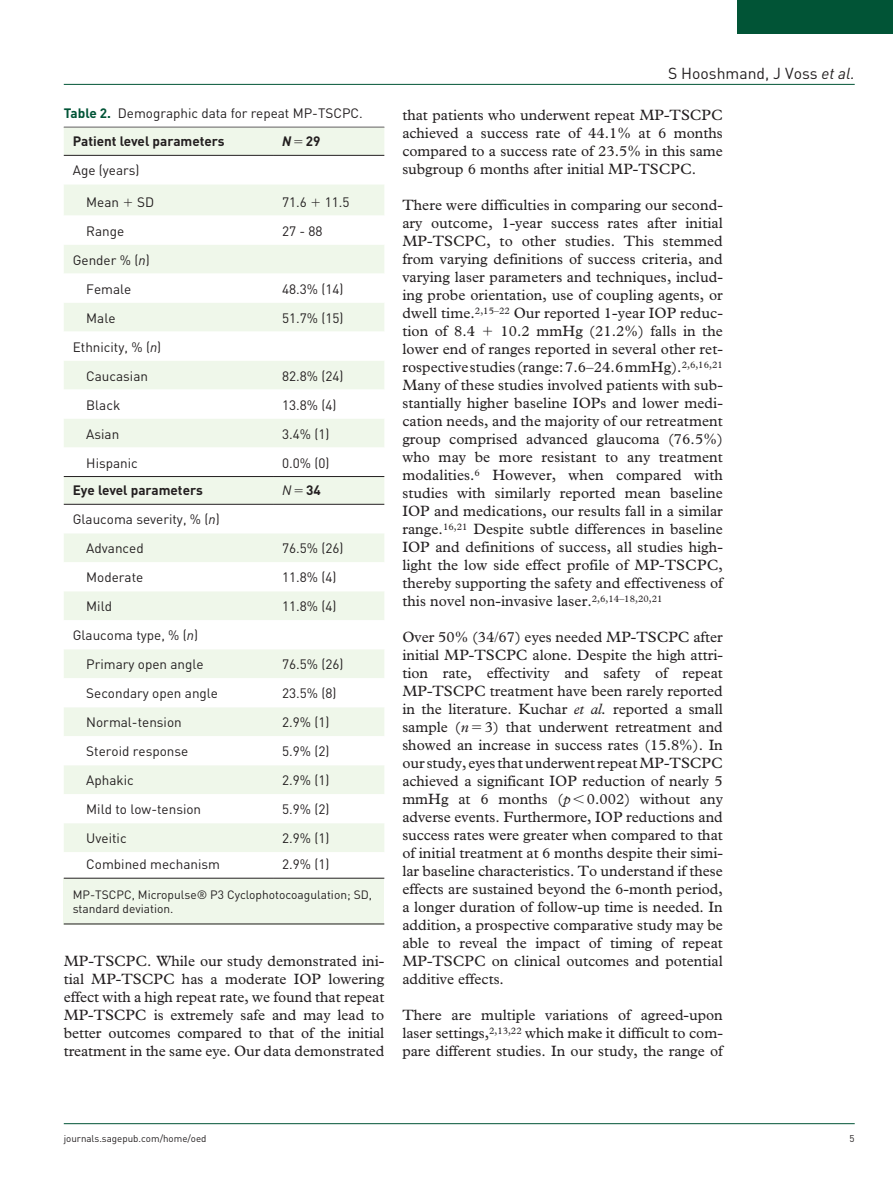
<style>
.page{position:relative;width:893px;height:1191px;background:#fff}
.page>*{position:absolute;margin:0;border:0;box-sizing:border-box;transform-origin:0 0}
.t1{font:15.75px "DIN";color:#231f20}
.Text-Indent{font:15px/18px "Plantin Std";color:#231f20;text-align:justify}
.Text{font:15px/18px "Plantin Std";color:#231f20;text-align:justify}
.TT{font:13.5px "DIN";color:#231f20}
.TN{font:13.5px "DIN";color:#231f20}
.CH-FIRST_COL_LEFT{font:700 13.5px "DIN";color:#231f20}
.CH{font:700 13.5px "DIN";color:#231f20}
.SO{font:12px/14.2px "DIN";color:#231f20}
.t2{font:9.75px "DIN";color:#231f20}
.s1{font-weight:700;color:#015436}
.s2{font-style:italic}
.s3{font-weight:400;font-style:italic}
</style>
<div class="page">
<hr style="left:64px;top:84px;width:791px;height:1px;background:#015436">
<hr style="left:64px;top:1123px;width:791px;height:1px;background:#015436">
<div style="left:738px;top:0;width:155px;height:34px;background:#015436"></div>
<div style="left:63px;top:878px;width:321px;height:46px;background:#eff7ea"></div>
<hr style="left:64px;top:127px;width:320px;height:1px;background:#231f20">
<hr style="left:64px;top:923px;width:320px;height:1px;background:#231f20">
<div style="left:64px;top:128px;width:320px;height:27px;background:#eff7ea"></div>
<svg style="left:64px;top:185px;width:320px;height:667px;fill:#eff7ea"></svg>
<hr style="left:273px;top:155px;width:111px;height:1px;background:#231f20">
<hr style="left:64px;top:155px;width:209px;height:1px;background:#231f20">
<hr style="left:64px;top:877px;width:209px;height:1px;background:#231f20">
<hr style="left:273px;top:877px;width:111px;height:1px;background:#231f20">
<hr style="left:64px;top:504px;width:209px;height:1px;background:#231f20">
<hr style="left:273px;top:504px;width:111px;height:1px;background:#231f20">
<hr style="left:64px;top:476px;width:209px;height:1px;background:#231f20">
<hr style="left:273px;top:476px;width:111px;height:1px;background:#231f20">
<svg style="left:294px;top:140px;width:8px;height:3px"></svg>
<svg style="left:124px;top:198px;width:8px;height:8px"></svg>
<svg style="left:312px;top:198px;width:8px;height:8px"></svg>
<svg style="left:295px;top:489px;width:8px;height:3px"></svg>
<p class="TN" style="left:64px;top:105px;width:300px"><span class="s1">Table 2.</span> Demographic data for repeat MP-TSCPC.</p>
<p class="CH-FIRST_COL_LEFT" style="left:73px;top:133px;width:153px">Patient level parameters</p>
<p class="CH" style="left:282px;top:133px;width:40px"><span class="s2">N</span> 29</p>
<p class="TT" style="left:73px;top:162px;width:68px">Age (years)</p>
<p class="TT" style="left:86px;top:193px;width:34px">Mean</p>
<p class="TT" style="left:137px;top:193px;width:19px">SD</p>
<p class="TT" style="left:282px;top:193px;width:26px">71.6</p>
<p class="TT" style="left:325px;top:193px;width:26px">11.5</p>
<p class="TT" style="left:86px;top:222px;width:40px">Range</p>
<p class="TT" style="left:282px;top:222px;width:42px">27 - 88</p>
<p class="TT" style="left:73px;top:251px;width:78px">Gender % (<span class="s2">n</span>)</p>
<p class="TT" style="left:86px;top:280px;width:47px">Female</p>
<p class="TT" style="left:282px;top:280px;width:63px">48.3% (14)</p>
<p class="TT" style="left:86px;top:309px;width:31px">Male</p>
<p class="TT" style="left:282px;top:309px;width:63px">51.7% (15)</p>
<p class="TT" style="left:73px;top:338px;width:90px">Ethnicity, % (<span class="s2">n</span>)</p>
<p class="TT" style="left:86px;top:367px;width:63px">Caucasian</p>
<p class="TT" style="left:282px;top:367px;width:63px">82.8% (24)</p>
<p class="TT" style="left:86px;top:396px;width:35px">Black</p>
<p class="TT" style="left:282px;top:396px;width:56px">13.8% (4)</p>
<p class="TT" style="left:86px;top:425px;width:35px">Asian</p>
<p class="TT" style="left:282px;top:425px;width:49px">3.4% (1)</p>
<p class="TT" style="left:86px;top:454px;width:53px">Hispanic</p>
<p class="TT" style="left:282px;top:454px;width:49px">0.0% (0)</p>
<p class="CH-FIRST_COL_LEFT" style="left:73px;top:481px;width:132px">Eye level parameters</p>
<p class="CH" style="left:282px;top:481px;width:40px"><span class="s3">N</span> 34</p>
<p class="TT" style="left:73px;top:511px;width:149px">Glaucoma severity, % (<span class="s2">n</span>)</p>
<p class="TT" style="left:86px;top:540px;width:59px">Advanced</p>
<p class="TT" style="left:282px;top:540px;width:63px">76.5% (26)</p>
<p class="TT" style="left:86px;top:569px;width:59px">Moderate</p>
<p class="TT" style="left:282px;top:569px;width:56px">11.8% (4)</p>
<p class="TT" style="left:86px;top:598px;width:27px">Mild</p>
<p class="TT" style="left:282px;top:598px;width:56px">11.8% (4)</p>
<p class="TT" style="left:73px;top:627px;width:127px">Glaucoma type, % (<span class="s2">n</span>)</p>
<p class="TT" style="left:86px;top:656px;width:119px">Primary open angle</p>
<p class="TT" style="left:282px;top:656px;width:63px">76.5% (26)</p>
<p class="TT" style="left:86px;top:685px;width:133px">Secondary open angle</p>
<p class="TT" style="left:282px;top:685px;width:56px">23.5% (8)</p>
<p class="TT" style="left:86px;top:714px;width:97px">Normal-tension</p>
<p class="TT" style="left:282px;top:714px;width:49px">2.9% (1)</p>
<p class="TT" style="left:86px;top:743px;width:104px">Steroid response</p>
<p class="TT" style="left:282px;top:743px;width:49px">5.9% (2)</p>
<p class="TT" style="left:86px;top:772px;width:49px">Aphakic</p>
<p class="TT" style="left:282px;top:772px;width:49px">2.9% (1)</p>
<p class="TT" style="left:86px;top:801px;width:116px">Mild to low-tension</p>
<p class="TT" style="left:282px;top:801px;width:49px">5.9% (2)</p>
<p class="TT" style="left:86px;top:830px;width:42px">Uveitic</p>
<p class="TT" style="left:282px;top:830px;width:49px">2.9% (1)</p>
<p class="TT" style="left:86px;top:856px;width:135px">Combined mechanism</p>
<p class="TT" style="left:282px;top:856px;width:49px">2.9% (1)</p>
<p class="SO" style="left:73px;top:887px;width:301px">MP-TSCPC, Micropulse® P3 Cyclophotocoagulation; SD, standard deviation.</p>
<p class="Text" style="left:64px;top:952px;width:322px">MP-TSCPC. While our study demonstrated ini&shy;tial MP-TSCPC has a moderate IOP lowering effect with a high repeat rate, we found that repeat MP-TSCPC is extremely safe and may lead to better outcomes compared to that of the initial treatment in the same eye. Our data demonstrated</p>
<p class="t1" style="left:668px;top:63px;width:188px">S Hooshmand, J Voss <span class="s2">et al.</span></p>
<p class="Text" style="left:402px;top:106px;width:322px">that patients who underwent repeat MP-TSCPC achieved a success rate of 44.1% at 6 months compared to a success rate of 23.5% in this same subgroup 6 months after initial MP-TSCPC.</p>
<p class="Text-Indent" style="left:402px;top:196px;width:322px">There were difficulties in comparing our second&shy;ary outcome, 1-year success rates after initial MP-TSCPC, to other studies. This stemmed from varying definitions of success criteria, and varying laser parameters and techniques, includ&shy;ing probe orientation, use of coupling agents, or dwell time.<sup>2,15–22</sup> Our reported 1-year IOP reduc&shy;tion of 8.4</p>
<p class="Text-Indent" style="left:402px;top:322px;width:322px;text-indent:98px">10.2 mmHg (21.2%) falls in the lower end of ranges reported in several other ret&shy;rospective studies (range: 7.6–24.6 mmHg).<sup>2,6,16,21<br></sup>Many of these studies involved patients with sub&shy;stantially higher baseline IOPs and lower medi&shy;cation needs, and the majority of our retreatment group comprised advanced glaucoma (76.5%) who may be more resistant to any treatment modalities.<sup>6</sup> However, when compared with studies with similarly reported mean baseline IOP and medications, our results fall in a similar range.<sup>16,21</sup> Despite subtle differences in baseline IOP and definitions of success, all studies high&shy;light the low side effect profile of MP-TSCPC, thereby supporting the safety and effectiveness of this novel non-invasive laser.<sup>2,6,14–18,20,21</sup></p>
<p class="Text-Indent" style="left:402px;top:628px;width:322px">Over 50% (34/67) eyes needed MP-TSCPC after initial MP-TSCPC alone. Despite the high attri&shy;tion rate, effectivity and safety of repeat MP-TSCPC treatment have been rarely reported in the literature. Kuchar <span class="s2">et al.</span> reported a small sample (<span class="s2">n</span> 3) that underwent retreatment and showed an increase in success rates (15.8%). In our study, eyes that underwent repeat MP-TSCPC achieved a significant IOP reduction of nearly 5 mmHg at 6 months (<span class="s2">p</span> 0.002) without any adverse events. Furthermore, IOP reductions and success rates were greater when compared to that of initial treatment at 6 months despite their simi&shy;lar baseline characteristics. To understand if these effects are sustained beyond the 6-month period, a longer duration of follow-up time is needed. In addition, a prospective comparative study may be able to reveal the impact of timing of repeat MP-TSCPC on clinical outcomes and potential additive effects.</p>
<p class="Text-Indent" style="left:402px;top:1006px;width:322px">There are multiple variations of agreed-upon laser settings,<sup>2,13,22</sup> which make it difficult to com&shy;pare different studies. In our study, the range of</p>
<p class="t2" style="left:64px;top:1132px;width:144px">journals.sagepub.com/home/oed</p>
<p class="t2" style="left:850px;top:1132px;width:7px">5</p>
</div>
